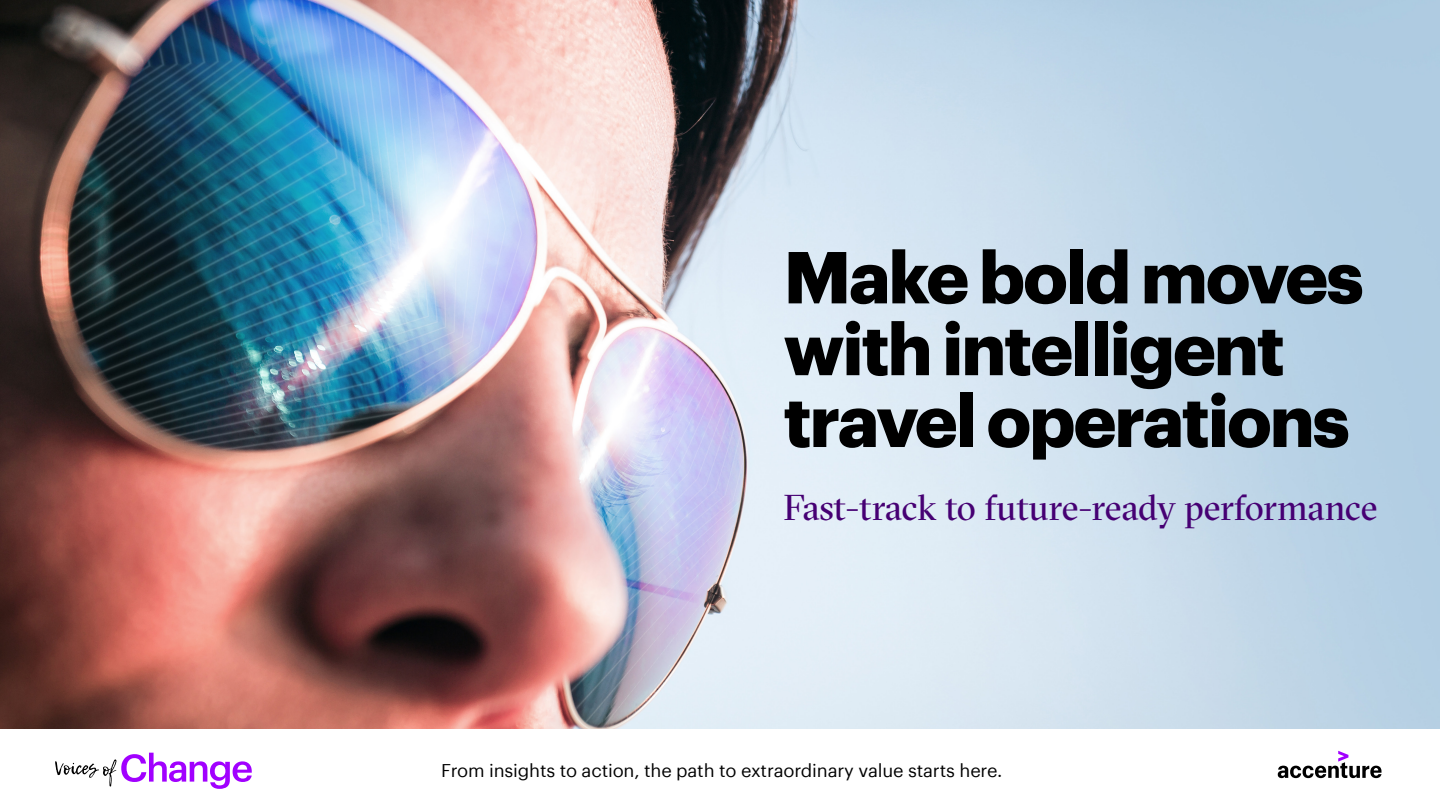
<style>
.page{position:relative;width:1440px;height:810px;background:#fff}
.page>*{position:absolute;margin:0;border:0;box-sizing:border-box;transform-origin:0 0}
.t1{font:700 71.85px/71.8px "Graphik";letter-spacing:-.035em;color:#000}
.t2{font:36px "GT Sectra Fine";letter-spacing:-.01em;color:#460073}
.t3{font:18px "Graphik";letter-spacing:-.01em;color:#000}
</style>
<div class="page">
<img style="left:0;top:0;width:1440px;height:729px">
<svg style="left:1278px;top:751px;width:104px;height:27px"></svg>
<svg style="left:55px;top:753px;width:197px;height:36px"></svg>
<p class="t1" style="left:783px;top:235px;width:582px">Make bold moves with intelligent travel operations</p>
<p class="t2" style="left:783px;top:487px;width:596px">Fast-track to future-ready performance</p>
<p class="t3" style="left:441px;top:757px;width:563px">From insights to action, the path to extraordinary value starts here.</p>
</div>
